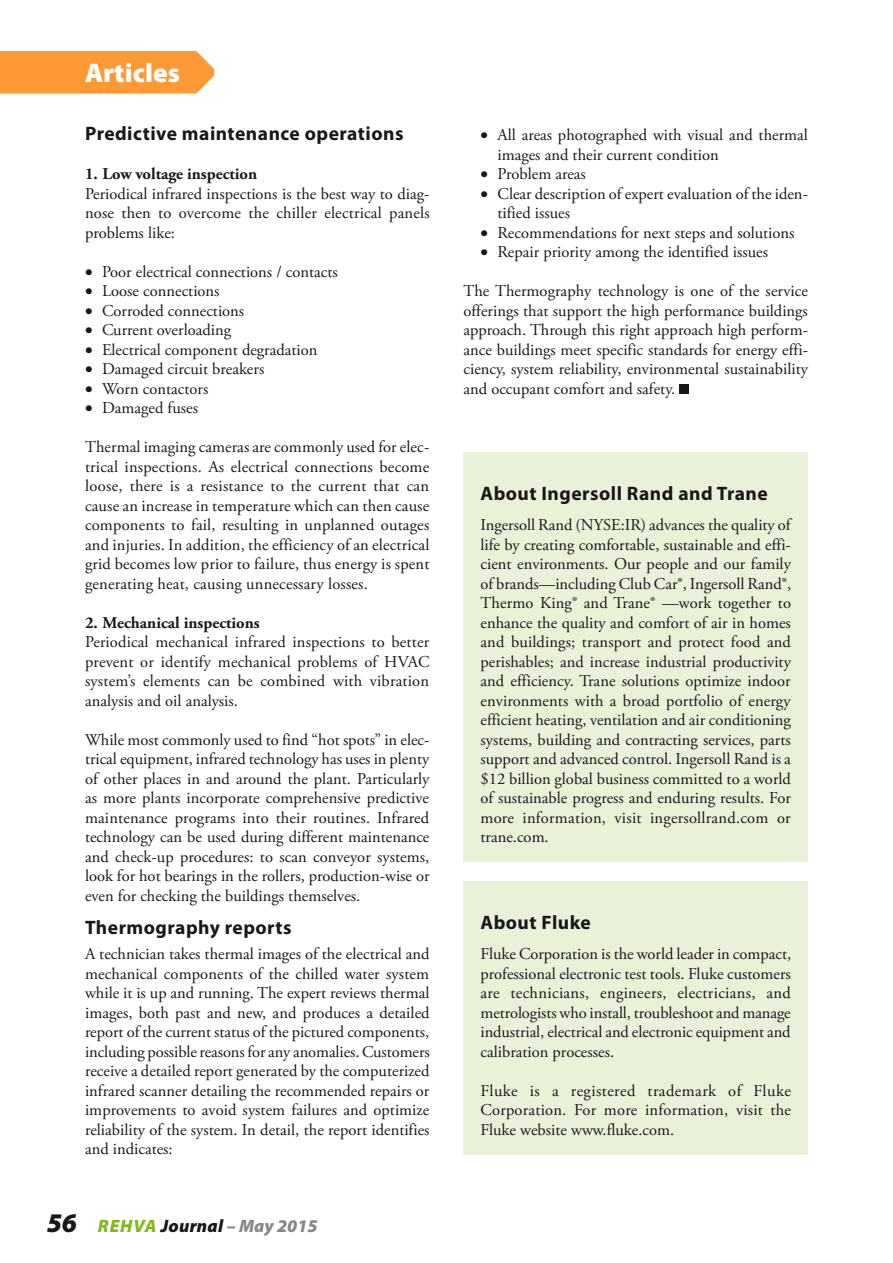
<style>
.page{position:relative;width:893px;height:1263px;background:#fff}
.page>*{position:absolute;margin:0;border:0;box-sizing:border-box;transform-origin:0 0}
.t1{font:900 27px "Myriad Pro";letter-spacing:.005em;color:#fff}
.t2{font:700 19.5px "Myriad Pro";letter-spacing:.025em;color:#1a171b}
.t3{font:italic 900 18px "Myriad Pro";letter-spacing:.015em;color:#878889}
.t4{font:16.5px/19.5px "Adobe Garamond Pro";color:#1a171b;text-align:justify}
.t5{font:700 16.5px "Adobe Garamond Pro";color:#1a171b}
.s1{font-size:27px;color:#1a171b}
.s2{color:#83b819}
.s3{color:#1a171b}
</style>
<div class="page">
<div style="left:679px;top:384px;width:10px;height:10px;background:#1a171b"></div>
<div style="left:463px;top:452px;width:345px;height:410px;background:#eaf1d9"></div>
<div style="left:463px;top:881px;width:345px;height:273px;background:#eaf1d9"></div>
<div style="left:0;top:51px;width:214px;height:43px;background:#f93"></div>
<h1 class="t1" style="left:85px;top:54px;width:96px">Articles</h1>
<p class="t2" style="left:85px;top:121px;width:320px">Predictive maintenance operations</p>
<p class="t5" style="left:85px;top:164px;width:174px">1. Low voltage inspection</p>
<p class="t4" style="left:85px;top:184px;width:346px">Periodical infrared inspections is the best way to diag&shy;nose then to overcome the chiller electrical panels problems like:</p>
<p class="t4" style="left:85px;top:262px;width:254px">• Poor electrical connections / contacts</p>
<p class="t4" style="left:85px;top:282px;width:136px">• Loose connections</p>
<p class="t4" style="left:85px;top:301px;width:161px">• Corroded connections</p>
<p class="t4" style="left:85px;top:321px;width:148px">• Current overloading</p>
<p class="t4" style="left:85px;top:340px;width:234px">• Electrical component degradation</p>
<p class="t4" style="left:85px;top:360px;width:181px">• Damaged circuit breakers</p>
<p class="t4" style="left:85px;top:379px;width:125px">• Worn contactors</p>
<p class="t4" style="left:85px;top:399px;width:114px">• Damaged fuses</p>
<p class="t4" style="left:85px;top:438px;width:346px">Thermal imaging cameras are commonly used for elec&shy;trical inspections. As electrical connections become loose, there is a resistance to the current that can cause an increase in temperature which can then cause components to fail, resulting in unplanned outages and injuries. In addition, the efficiency of an electrical grid becomes low prior to failure, thus energy is spent generating heat, causing unnecessary losses.</p>
<p class="t5" style="left:85px;top:613px;width:176px">2. Mechanical inspections</p>
<p class="t4" style="left:85px;top:633px;width:346px">Periodical mechanical infrared inspections to better prevent or identify mechanical problems of HVAC system’s elements can be combined with vibration analysis and oil analysis.</p>
<p class="t4" style="left:85px;top:730px;width:346px">While most commonly used to find “hot spots” in elec&shy;trical equipment, infrared technology has uses in plenty of other places in and around the plant. Particularly as more plants incorporate comprehensive predictive maintenance programs into their routines. Infrared technology can be used during different maintenance and check-up procedures: to scan conveyor systems, look for hot bearings in the rollers, production-wise or even for checking the buildings themselves.</p>
<p class="t2" style="left:85px;top:914px;width:208px">Thermography reports</p>
<p class="t4" style="left:85px;top:945px;width:346px">A technician takes thermal images of the electrical and mechanical components of the chilled water system while it is up and running. The expert reviews thermal images, both past and new, and produces a detailed report of the current status of the pictured components, including possible reasons for any anomalies. Customers receive a detailed report generated by the computerized infrared scanner detailing the recommended repairs or improvements to avoid system failures and optimize reliability of the system. In detail, the report identifies and indicates:</p>
<p class="t3" style="left:47px;top:1214px;width:272px"><span class="s1">56</span> <span class="s2">REHVA</span> <span class="s3">Journal</span> – May 2015</p>
<p class="t4" style="left:497px;top:126px;width:312px;text-indent:-17px">• All areas photographed with visual and thermal images and their current condition</p>
<p class="t4" style="left:480px;top:165px;width:107px">• Problem areas</p>
<p class="t4" style="left:497px;top:184px;width:312px;text-indent:-17px">• Clear description of expert evaluation of the iden&shy;tified issues</p>
<p class="t4" style="left:480px;top:223px;width:315px">• Recommendations for next steps and solutions</p>
<p class="t4" style="left:480px;top:243px;width:289px">• Repair priority among the identified issues</p>
<p class="t4" style="left:463px;top:282px;width:346px">The Thermography technology is one of the service offerings that support the high performance buildings approach. Through this right approach high perform&shy;ance buildings meet specific standards for energy effi&shy;ciency, system reliability, environmental sustainability and occupant comfort and safety.</p>
<p class="t2" style="left:480px;top:481px;width:289px">About Ingersoll Rand and Trane</p>
<p class="t4" style="left:480px;top:516px;width:312px">Ingersoll Rand (NYSE:IR) advances the quality of life by creating comfortable, sustainable and effi&shy;cient environments. Our people and our family of brands—including Club Car®, Ingersoll Rand®, Thermo King® and Trane® —work together to enhance the quality and comfort of air in homes and buildings; transport and protect food and perishables; and increase industrial productivity and efficiency. Trane solutions optimize indoor environments with a broad portfolio of energy efficient heating, ventilation and air conditioning systems, building and contracting services, parts support and advanced control. Ingersoll Rand is a $12 billion global business committed to a world of sustainable progress and enduring results. For more information, visit ingersollrand.com or trane.com.</p>
<p class="t2" style="left:480px;top:910px;width:112px">About Fluke</p>
<p class="t4" style="left:480px;top:945px;width:312px">Fluke Corporation is the world leader in compact, professional electronic test tools. Fluke customers are technicians, engineers, electricians, and metrologists who install, troubleshoot and manage industrial, electrical and electronic equipment and calibration processes.</p>
<p class="t4" style="left:480px;top:1081px;width:312px">Fluke is a registered trademark of Fluke Corporation. For more information, visit the Fluke website www.fluke.com.</p>
</div>
